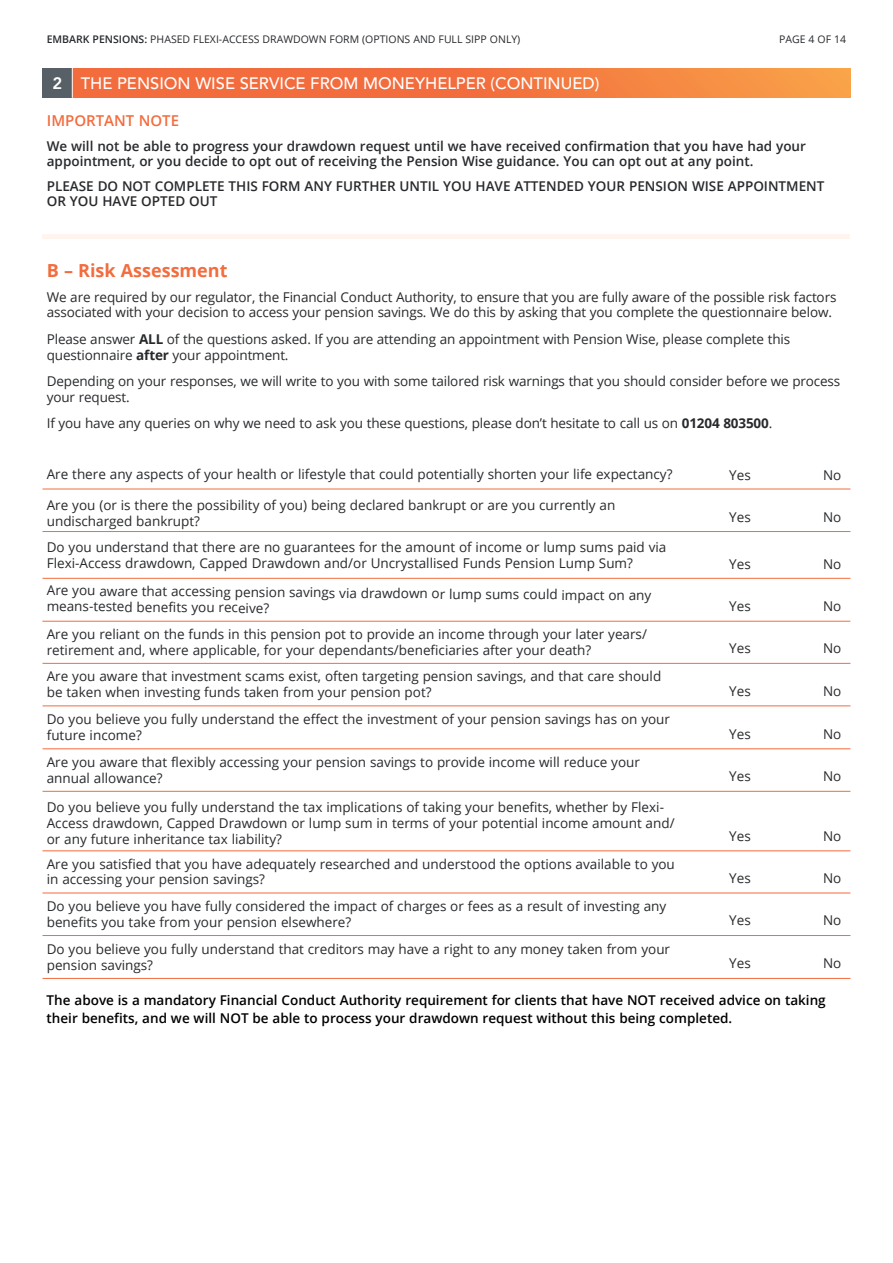
<style>
.page{position:relative;width:893px;height:1263px;background:#fff}
.page>*{position:absolute;margin:0;border:0;box-sizing:border-box;transform-origin:0 0}
.t1{font:700 18px "Open Sans";color:#f36c3d}
.t2{font:500 16.5px "Avenir LT Std";color:#fff}
.t3{font:600 15px "Open Sans";color:#f36c3d}
.t4{font:13.5px/15.8px "Open Sans";color:#27292c}
.t5{font:600 13.5px/15.8px "Open Sans";color:#27292c}
.t6{font:600 13.5px/17.2px "Open Sans";color:#000}
.t7{font:10.5px "Open Sans";color:#27292c}
.s1{font-weight:600}
.s2{font-weight:800}
.s3{font-weight:700}
</style>
<div class="page">
<div style="left:43px;top:68px;width:807px;height:30px;background:linear-gradient(to right,#f15c39,#f79546)"></div>
<div style="left:43px;top:68px;width:29px;height:30px;background:#576066"></div>
<hr style="left:72px;top:68px;width:1px;height:30px;background:#fff">
<hr style="left:43px;top:234px;width:807px;height:4px;background:#fff5ee">
<hr style="left:43px;top:489px;width:807px;height:1px;background:#f36c3d">
<hr style="left:43px;top:531px;width:807px;height:1px;background:#f36c3d">
<hr style="left:43px;top:578px;width:807px;height:1px;background:#f36c3d">
<hr style="left:42px;top:621px;width:808px;height:1px;background:#f36c3d">
<hr style="left:43px;top:663px;width:807px;height:1px;background:#f36c3d">
<hr style="left:43px;top:705px;width:807px;height:1px;background:#f36c3d">
<hr style="left:43px;top:748px;width:807px;height:1px;background:#f36c3d">
<hr style="left:43px;top:791px;width:807px;height:1px;background:#f36c3d">
<hr style="left:43px;top:850px;width:807px;height:1px;background:#f36c3d">
<hr style="left:43px;top:893px;width:807px;height:1px;background:#f36c3d">
<hr style="left:43px;top:935px;width:807px;height:1px;background:#f36c3d">
<hr style="left:43px;top:978px;width:807px;height:1px;background:#f36c3d">
<p class="t7" style="left:47px;top:32px;width:475px"><span class="s1">EMBARK PENSIONS:</span> PHASED FLEXI-ACCESS DRAWDOWN FORM (OPTIONS AND FULL SIPP ONLY)</p>
<p class="t7" style="left:779px;top:32px;width:69px">PAGE 4 OF 14</p>
<p class="t2" style="left:53px;top:74px;width:548px"><span class="s2">2</span> THE PENSION WISE SERVICE FROM MONEYHELPER (CONTINUED)</p>
<p class="t3" style="left:47px;top:111px;width:134px">IMPORTANT NOTE</p>
<p class="t5" style="left:47px;top:137px;width:761px">We will not be able to progress your drawdown request until we have received confirmation that you have had your appointment, or you decide to opt out of receiving the Pension Wise guidance. You can opt out at any point.</p>
<p class="t5" style="left:47px;top:177px;width:779px">PLEASE DO NOT COMPLETE THIS FORM ANY FURTHER UNTIL YOU HAVE ATTENDED YOUR PENSION WISE APPOINTMENT<br>OR YOU HAVE OPTED OUT</p>
<h1 class="t1" style="left:47px;top:258px;width:182px">B – Risk Assessment</h1>
<p class="t4" style="left:47px;top:289px;width:791px">We are required by our regulator, the Financial Conduct Authority, to ensure that you are fully aware of the possible risk factors associated with your decision to access your pension savings. We do this by asking that you complete the questionnaire below.</p>
<p class="t4" style="left:47px;top:331px;width:745px">Please answer <span class="s3">ALL</span> of the questions asked. If you are attending an appointment with Pension Wise, please complete this questionnaire <span class="s3">after</span> your appointment.</p>
<p class="t4" style="left:47px;top:373px;width:795px">Depending on your responses, we will write to you with some tailored risk warnings that you should consider before we process your request.</p>
<p class="t4" style="left:47px;top:415px;width:727px">If you have any queries on why we need to ask you these questions, please don’t hesitate to call us on <span class="s3">01204 803500</span>.</p>
<p class="t4" style="left:47px;top:466px;width:627px">Are there any aspects of your health or lifestyle that could potentially shorten your life expectancy?</p>
<p class="t4" style="left:729px;top:466px;width:23px">Yes</p>
<p class="t4" style="left:823px;top:466px;width:20px">No</p>
<p class="t4" style="left:47px;top:497px;width:570px">Are you (or is there the possibility of you) being declared bankrupt or are you currently an undischarged bankrupt?</p>
<p class="t4" style="left:729px;top:509px;width:23px">Yes</p>
<p class="t4" style="left:823px;top:509px;width:20px">No</p>
<p class="t4" style="left:47px;top:539px;width:621px">Do you understand that there are no guarantees for the amount of income or lump sums paid via<br>Flexi-Access drawdown, Capped Drawdown and/or Uncrystallised Funds Pension Lump Sum?</p>
<p class="t4" style="left:47px;top:585px;width:606px;line-height:14.2px">Are you aware that accessing pension savings via drawdown or lump sums could impact on any means-tested benefits you receive?</p>
<p class="t4" style="left:47px;top:626px;width:602px">Are you reliant on the funds in this pension pot to provide an income through your later years/ retirement and, where applicable, for your dependants/beneficiaries after your death?</p>
<p class="t4" style="left:47px;top:668px;width:616px">Are you aware that investment scams exist, often targeting pension savings, and that care should be taken when investing funds taken from your pension pot?</p>
<p class="t4" style="left:47px;top:711px;width:625px">Do you believe you fully understand the effect the investment of your pension savings has on your future income?</p>
<p class="t4" style="left:47px;top:754px;width:595px">Are you aware that flexibly accessing your pension savings to provide income will reduce your annual allowance?</p>
<p class="t4" style="left:47px;top:799px;width:629px">Do you believe you fully understand the tax implications of taking your benefits, whether by Flexi-<br>Access drawdown, Capped Drawdown or lump sum in terms of your potential income amount and/ or any future inheritance tax liability?</p>
<p class="t4" style="left:47px;top:855px;width:630px">Are you satisfied that you have adequately researched and understood the options available to you in accessing your pension savings?</p>
<p class="t4" style="left:47px;top:898px;width:621px">Do you believe you have fully considered the impact of charges or fees as a result of investing any benefits you take from your pension elsewhere?</p>
<p class="t4" style="left:729px;top:556px;width:23px">Yes</p>
<p class="t4" style="left:823px;top:556px;width:20px">No</p>
<p class="t4" style="left:729px;top:598px;width:23px">Yes</p>
<p class="t4" style="left:823px;top:598px;width:20px">No</p>
<p class="t4" style="left:729px;top:640px;width:23px">Yes</p>
<p class="t4" style="left:823px;top:640px;width:20px">No</p>
<p class="t4" style="left:729px;top:682px;width:23px">Yes</p>
<p class="t4" style="left:823px;top:682px;width:20px">No</p>
<p class="t4" style="left:729px;top:725px;width:23px">Yes</p>
<p class="t4" style="left:823px;top:725px;width:20px">No</p>
<p class="t4" style="left:729px;top:768px;width:23px">Yes</p>
<p class="t4" style="left:823px;top:768px;width:20px">No</p>
<p class="t4" style="left:729px;top:827px;width:23px">Yes</p>
<p class="t4" style="left:823px;top:827px;width:20px">No</p>
<p class="t4" style="left:729px;top:870px;width:23px">Yes</p>
<p class="t4" style="left:823px;top:870px;width:20px">No</p>
<p class="t4" style="left:729px;top:912px;width:23px">Yes</p>
<p class="t4" style="left:823px;top:912px;width:20px">No</p>
<p class="t4" style="left:47px;top:941px;width:625px">Do you believe you fully understand that creditors may have a right to any money taken from your pension savings?</p>
<p class="t4" style="left:729px;top:955px;width:23px">Yes</p>
<p class="t4" style="left:823px;top:955px;width:20px">No</p>
<p class="t6" style="left:47px;top:991px;width:781px">The above is a mandatory Financial Conduct Authority requirement for clients that have NOT received advice on taking their benefits, and we will NOT be able to process your drawdown request without this being completed.</p>
</div>
